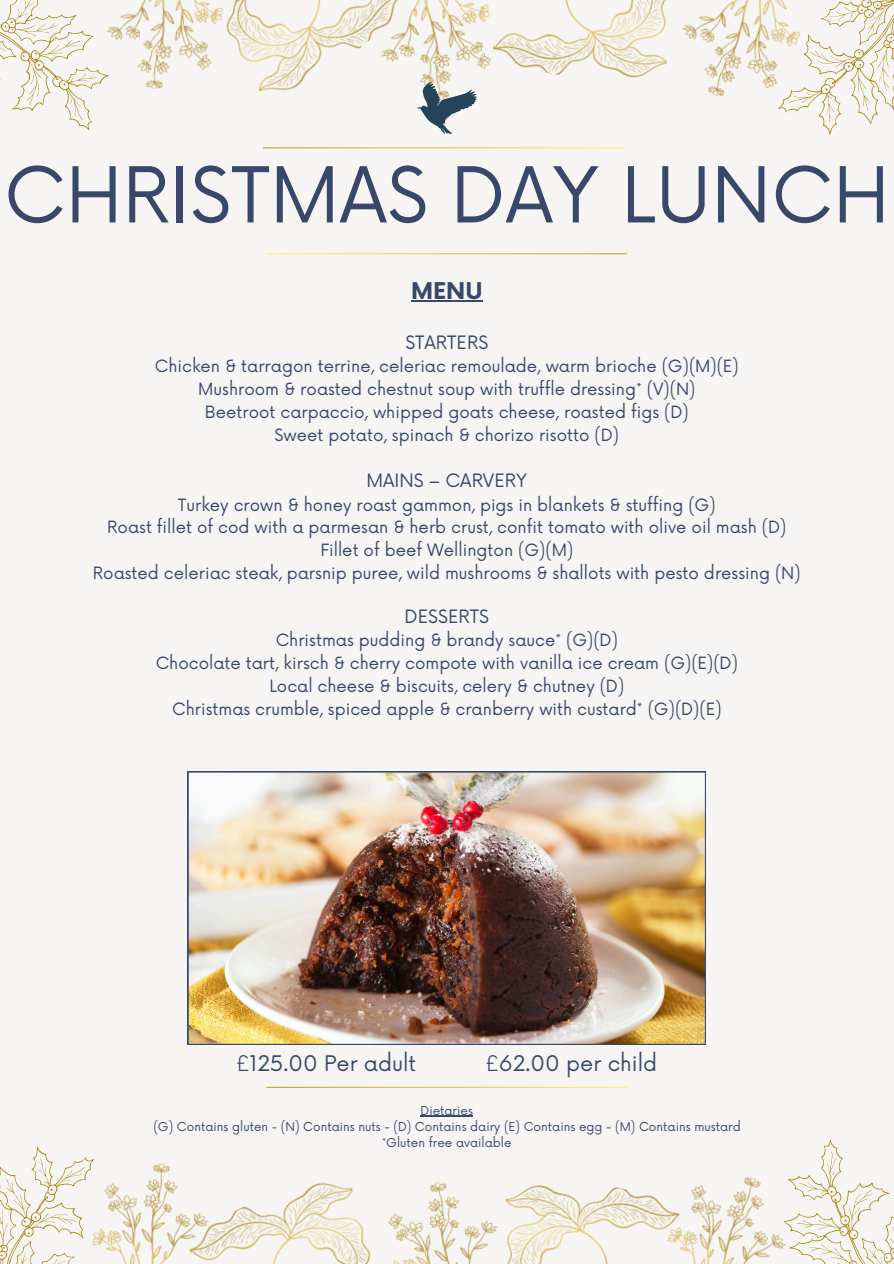
<style>
.page{position:relative;width:894px;height:1264px;background:#fff}
.page>*{position:absolute;margin:0;border:0;box-sizing:border-box;transform-origin:0 0}
.t1{font:75px "Now";color:#38476a}
.t2{font:700 22.5px "Now";color:#38476a}
.t3{font:21px "Now";color:#38476a}
.t4{font:18px "Now";color:#38476a}
.t5{font:16.5px/22.8px "Now";color:#38476a;text-align:center}
.t6{font:12px "Now";color:#38476a}
</style>
<div class="page">
<div style="left:0;top:0;width:893px;height:1263px;background:#f6f5f3"></div>
<svg style="left:0;top:0;width:102px;height:131px"></svg>
<img style="left:226px;top:0;width:144px;height:92px">
<img style="left:682px;top:0;width:63px;height:96px">
<img style="left:102px;top:0;width:121px;height:89px">
<img style="left:502px;top:0;width:165px;height:78px">
<svg style="left:745px;top:0;width:148px;height:135px"></svg>
<img style="left:370px;top:0;width:132px;height:100px">
<svg style="left:0;top:1146px;width:90px;height:117px"></svg>
<img style="left:213px;top:1183px;width:158px;height:80px">
<img style="left:681px;top:1177px;width:76px;height:86px">
<img style="left:90px;top:1159px;width:123px;height:104px">
<img style="left:507px;top:1185px;width:174px;height:78px">
<svg style="left:757px;top:1139px;width:136px;height:125px"></svg>
<img style="left:388px;top:1182px;width:119px;height:81px">
<svg style="left:266px;top:253px;width:361px;height:1px"></svg>
<svg style="left:263px;top:147px;width:360px;height:1px"></svg>
<img style="left:187px;top:771px;width:518px;height:273px">
<svg style="left:417px;top:82px;width:59px;height:52px"></svg>
<svg style="left:266px;top:1086px;width:361px;height:1px"></svg>
<hr style="left:411px;top:300px;width:71px;height:2px;background:#38476a">
<hr style="left:420px;top:1115px;width:53px;height:1px;background:#38476a">
<p class="t1" style="left:4px;top:153px;width:887px">CHRISTMAS DAY LUNCH</p>
<h1 class="t2" style="left:411px;top:278px;width:73px">MENU</h1>
<p class="t4" style="left:405px;top:332px;width:84px">STARTERS</p>
<p class="t5" style="left:155px;top:356px;width:585px">Chicken &amp; tarragon terrine, celeriac remoulade, warm brioche (G)(M)(E)<br>Mushroom &amp; roasted chestnut soup with truffle dressing* (V)(N)<br>Beetroot carpaccio, whipped goats cheese, roasted figs (D)<br>Sweet potato, spinach &amp; chorizo risotto (D)</p>
<h2 class="t4" style="left:366px;top:470px;width:162px">MAINS – CARVERY</h2>
<h2 class="t5" style="left:93px;top:494px;width:709px">Turkey crown &amp; honey roast gammon, pigs in blankets &amp; stuffing (G)<br>Roast fillet of cod with a parmesan &amp; herb crust, confit tomato with olive oil mash (D)<br>Fillet of beef Wellington (G)(M)<br>Roasted celeriac steak, parsnip puree, wild mushrooms &amp; shallots with pesto dressing (N)</h2>
<h4 class="t4" style="left:404px;top:606px;width:86px">DESSERTS</h4>
<h4 class="t5" style="left:156px;top:630px;width:583px">Christmas pudding &amp; brandy sauce* (G)(D)<br>Chocolate tart, kirsch &amp; cherry compote with vanilla ice cream (G)(E)(D)<br>Local cheese &amp; biscuits, celery &amp; chutney (D)<br>Christmas crumble, spiced apple &amp; cranberry with custard* (G)(D)(E)</h4>
<h4 class="t3" style="left:236px;top:1052px;width:181px">£125.00 Per adult</h4>
<h4 class="t3" style="left:485px;top:1052px;width:173px">£62.00 per child</h4>
<h4 class="t6" style="left:420px;top:1103px;width:54px">Dietaries</h4>
<p class="t6" style="left:153px;top:1119px;width:588px">(G) Contains gluten - (N) Contains nuts - (D) Contains dairy (E) Contains egg - (M) Contains mustard</p>
<h3 class="t6" style="left:382px;top:1135px;width:131px">*Gluten free available</h3>
</div>
